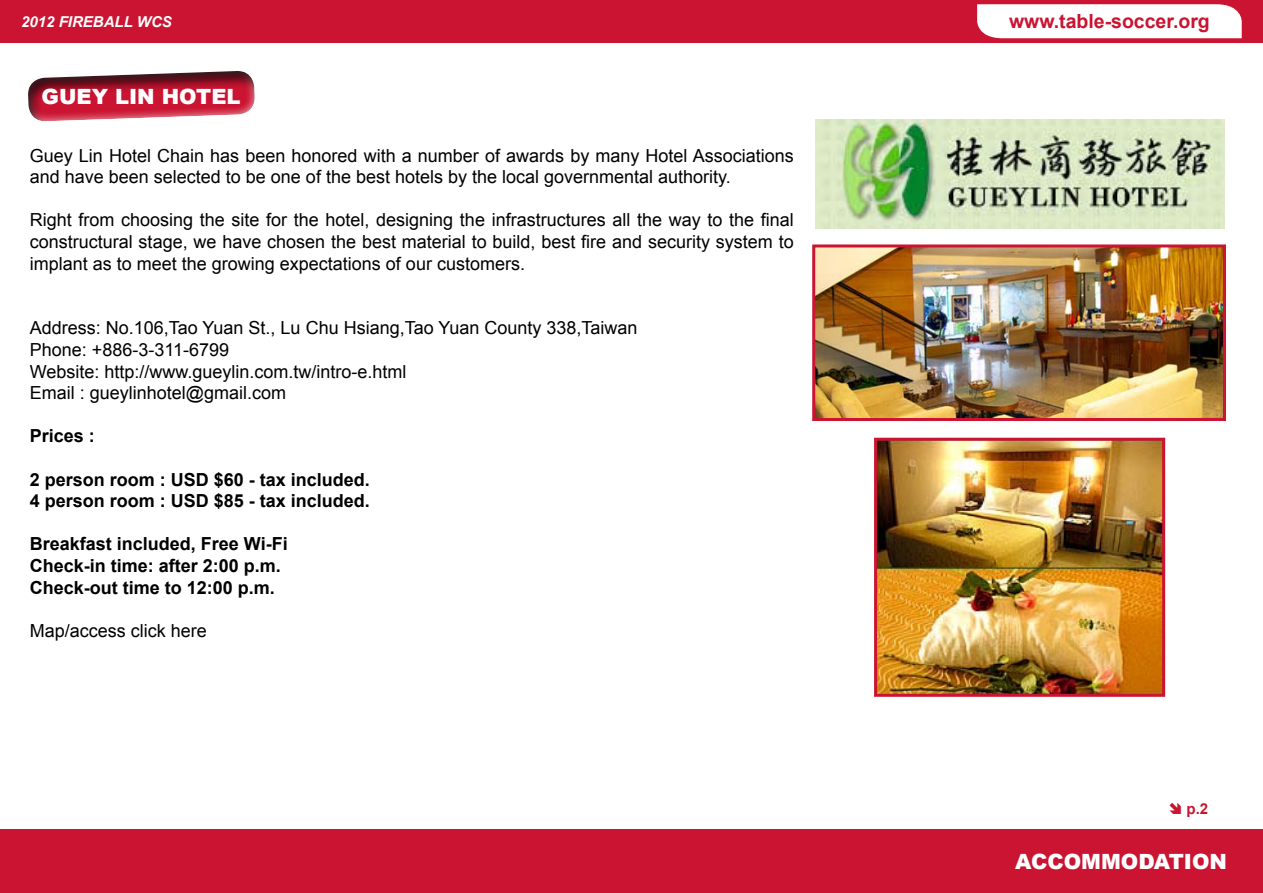
<style>
.page{position:relative;width:1263px;height:893px;background:#fff}
.page>*{position:absolute;margin:0;border:0;box-sizing:border-box;transform-origin:0 0}
.t1{font:900 21px "Arial";color:#fff}
.t2{font:700 19.5px "Arial";color:#ca1431}
.t3{font:18px/21.6px "Arial";color:#000}
.t4{font:700 18px/21.6px "Arial";color:#000}
.t5{font:italic 700 15px "Arial";color:#fff}
.t6{font:700 15px "Arial";color:#ca1431}
</style>
<div class="page">
<div style="left:0;top:0;width:1263px;height:43px;background:#ca1431"></div>
<div style="left:977px;top:4px;width:265px;height:34px;background:#fff"></div>
<div style="left:0;top:829px;width:1263px;height:64px;background:#ca1431"></div>
<svg style="left:28px;top:71px;width:227px;height:51px"></svg>
<img style="left:816px;top:248px;width:406px;height:169px">
<div style="left:812px;top:244px;width:414px;height:177px;border:3px solid #ca1431"></div>
<img style="left:878px;top:442px;width:283px;height:251px">
<div style="left:874px;top:438px;width:291px;height:259px;border:3px solid #ca1431"></div>
<img style="left:815px;top:119px;width:410px;height:109px">
<p class="t5" style="left:21px;top:12px;width:152px">2012 FIREBALL WCS</p>
<p class="t2" style="left:1009px;top:9px;width:202px">www.table-soccer.org</p>
<p class="t1" style="left:42px;top:81px;width:200px">GUEY LIN HOTEL</p>
<p class="t3" style="left:30px;top:145px;width:765px">Guey Lin Hotel Chain has been honored with a number of awards by many Hotel Associations and have been selected to be one of the best hotels by the local governmental authority.</p>
<p class="t3" style="left:30px;top:209px;width:765px;text-align:justify">Right from choosing the site for the hotel, designing the infrastructures all the way to the final constructural stage, we have chosen the best material to build, best fire and security system to implant as to meet the growing expectations of our customers.</p>
<p class="t3" style="left:30px;top:317px;width:609px">Address: No.106,Tao Yuan St., Lu Chu Hsiang,Tao Yuan County 338,Taiwan Phone: +886-3-311-6799<br>Website: http://www.gueylin.com.tw/intro-e.html<br>Email : gueylinhotel@gmail.com</p>
<p class="t4" style="left:30px;top:426px;width:67px">Prices :</p>
<p class="t4" style="left:30px;top:469px;width:342px">2 person room : USD $60 - tax included.<br>4 person room : USD $85 - tax included.</p>
<p class="t4" style="left:30px;top:534px;width:259px">Breakfast included, Free Wi-Fi<br>Check-in time: after 2:00 p.m.<br>Check-out time to 12:00 p.m.</p>
<p class="t3" style="left:30px;top:620px;width:179px">Map/access click here</p>
<p class="t6" style="left:1168px;top:799px;width:41px">➔ p.2</p>
<p class="t1" style="left:1015px;top:846px;width:213px">ACCOMMODATION</p>
</div>
